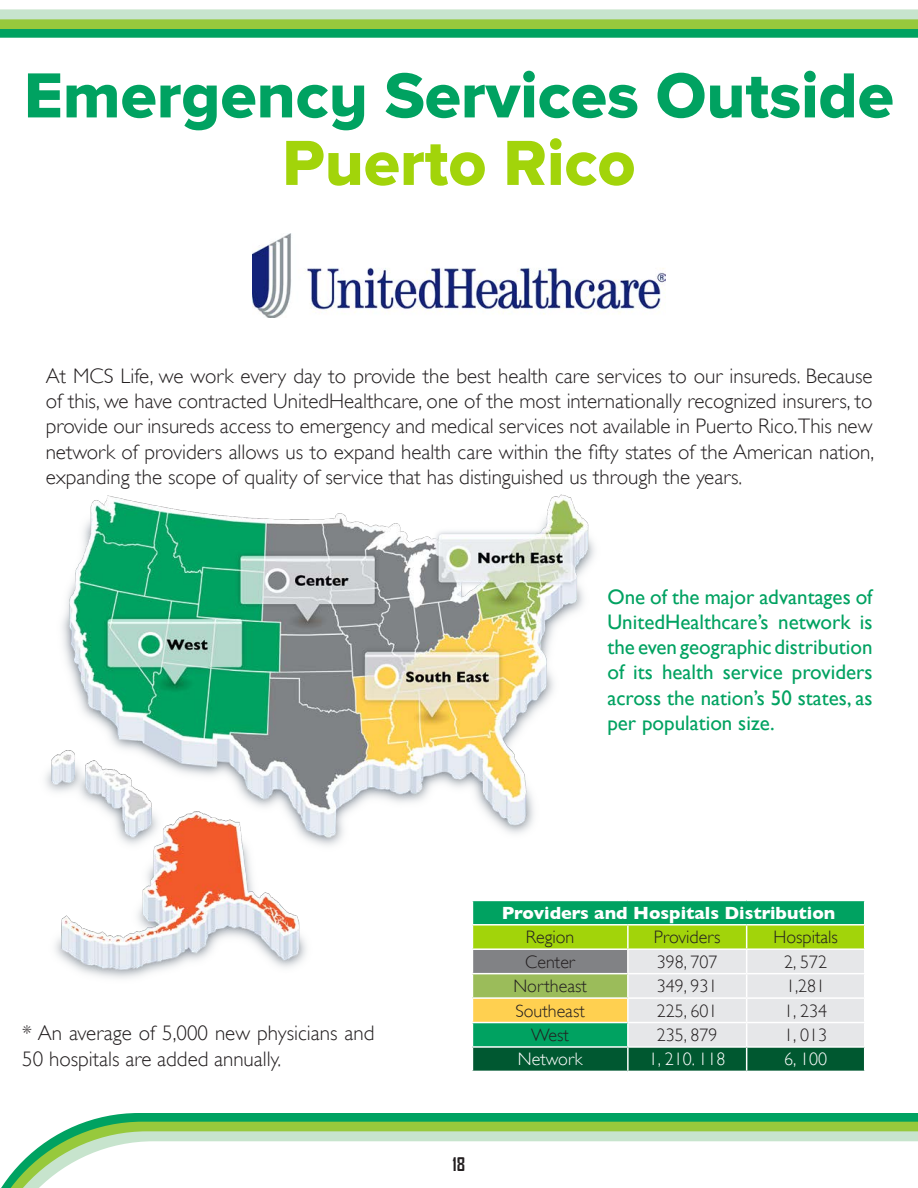
<style>
.page{position:relative;width:918px;height:1188px;background:#fff}
.page>*{position:absolute;margin:0;border:0;box-sizing:border-box;transform-origin:0 0}
.t1{font:66px/67.5px "Proxima Nova A Extrabld";color:#00a261;text-align:center}
.t2{font:300 21px/25.2px "Gill Sans";color:#231f20;text-align:justify}
.t3{font:21px/25.2px "Gill Sans";color:#00a261;text-align:justify}
.t4{font:300 18px "Gill Sans";color:#231f20}
.t5{font:700 18px "Gill Sans";color:#fff}
.t6{font:300 18px "Gill Sans";color:#fff}
.t7{font:700 18px "Agency FB";color:#231f20}
.s1{color:#a2d40a}
.s2{font-style:inherit}
</style>
<div class="page">
<img style="left:252px;top:233px;width:414px;height:84px">
<img style="left:45px;top:494px;width:550px;height:485px">
<hr style="left:472px;top:900px;width:156px;height:1px;background:#fff">
<svg style="left:472px;top:901px;width:393px;height:170px;background:#8dbd85"></svg>
<svg style="left:85px;top:1113px;width:833px;height:9px;background:#0aa563"></svg>
<div style="left:64px;top:1122px;width:854px;height:9px;background:#97c93c"></div>
<svg style="left:47px;top:1131px;width:871px;height:10px;background:#bfe0c0"></svg>
<svg style="left:1px;top:1141px;width:917px;height:47px"></svg>
<svg style="left:0;top:9px;width:918px;height:29px;background:#7cc77d"></svg>
<p class="t1" style="left:24px;top:65px;width:871px">Emergency Services Outside<br><span class="s1">Puerto Rico</span></p>
<p class="t2" style="left:46px;top:363px;width:830px">At MCS Life, we work every day to provide the best health care services to our insureds. Because of this, we have contracted <span class="s2">UnitedHealthcare</span>, one of the most internationally recognized insurers, to provide our insureds access to emergency and medical services not available in Puerto Rico.This new network of providers allows us to expand health care within the fifty states of the American nation, expanding the scope of quality of service that has distinguished us through the years.</p>
<p class="t2" style="left:22px;top:1021px;width:354px">* An average of 5,000 new physicians and<br>50 hospitals are added annually.</p>
<p class="t3" style="left:607px;top:584px;width:267px">One of the major advantages of</p>
<p class="t3" style="left:607px;top:609px;width:267px">UnitedHealthcare’s network is the even geographic distribution of its health service providers across the nation’s 50 states, as per population size.</p>
<p class="t7" style="left:453px;top:1153px;width:14px">18</p>
<p class="t5" style="left:502px;top:902px;width:335px">Providers and Hospitals Distribution</p>
<p class="t4" style="left:526px;top:927px;width:50px">Region</p>
<p class="t4" style="left:654px;top:927px;width:68px">Providers</p>
<p class="t4" style="left:773px;top:927px;width:66px">Hospitals</p>
<p class="t4" style="left:525px;top:951px;width:51px">Center</p>
<p class="t4" style="left:657px;top:951px;width:62px">398, 707</p>
<p class="t4" style="left:784px;top:951px;width:44px">2, 572</p>
<p class="t4" style="left:513px;top:976px;width:75px">Northeast</p>
<p class="t4" style="left:657px;top:976px;width:62px">349, 931</p>
<p class="t4" style="left:786px;top:976px;width:41px">1,281</p>
<p class="t4" style="left:515px;top:1000px;width:71px">Southeast</p>
<p class="t4" style="left:657px;top:1000px;width:62px">225, 601</p>
<p class="t4" style="left:784px;top:1000px;width:44px">1, 234</p>
<p class="t4" style="left:531px;top:1025px;width:39px">West</p>
<p class="t4" style="left:657px;top:1025px;width:62px">235, 879</p>
<p class="t4" style="left:784px;top:1025px;width:44px">1, 013</p>
<p class="t6" style="left:518px;top:1049px;width:66px">Network</p>
<p class="t6" style="left:649px;top:1049px;width:78px">1, 210. 118</p>
<p class="t6" style="left:784px;top:1049px;width:44px">6, 100</p>
</div>
